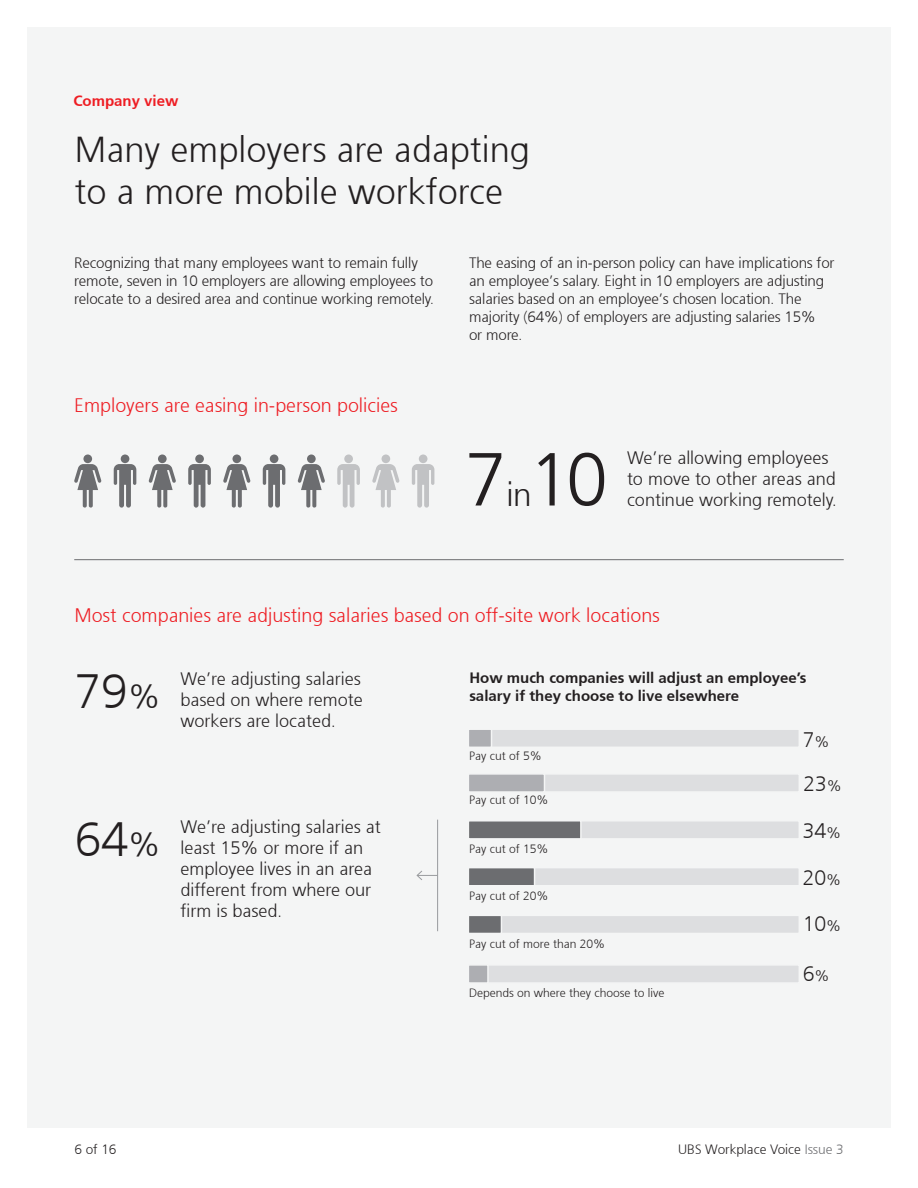
<style>
.page{position:relative;width:918px;height:1188px;background:#fff}
.page>*{position:absolute;margin:0;border:0;box-sizing:border-box;transform-origin:0 0}
.number_50_black{font:300 75px "Frutiger 45";color:#231f20}
.number_32_black{font:300 48px "Frutiger 45";color:#231f20}
.headline_24_28_black{font:300 36px/42px "Frutiger 45";color:#231f20}
.number_50_black-2{font:300 33px "Frutiger 45";color:#231f20}
.number_14_black{font:300 21px "Frutiger 45";color:#231f20}
.subhead_red_13_16{font:300 19.5px "Frutiger 45";color:#ee1d23}
.body_10_12{font:300 18px/21px "Frutiger 45";color:#231f20}
.body_10_12-2{font:300 15px/18px "Frutiger 45";letter-spacing:-.01em;color:#231f20}
.body_10_12-3{font:300 15px "Frutiger 45";color:#231f20}
.number_26_black{font:300 15px "Frutiger 45";color:#ee1d23}
.t1{font:300 13.5px "Frutiger 45";color:#231f20}
.body_10_12-4{font:300 12px "Frutiger 45";color:#231f20}
.s1{font-size:33px}
.s2{font-size:15px}
.s3{color:#6c6d70}
</style>
<div class="page">
<div style="left:27px;top:27px;width:864px;height:1100px;background:#f4f5f5"></div>
<div style="left:121px;top:454px;width:8px;height:9px;background:#6c6d70;border-radius:50%"></div>
<svg style="left:114px;top:464px;width:22px;height:44px"></svg>
<div style="left:195px;top:454px;width:9px;height:9px;background:#6c6d70;border-radius:50%"></div>
<svg style="left:188px;top:464px;width:23px;height:44px"></svg>
<div style="left:270px;top:454px;width:8px;height:9px;background:#6c6d70;border-radius:50%"></div>
<svg style="left:263px;top:464px;width:22px;height:44px"></svg>
<div style="left:344px;top:454px;width:9px;height:9px;background:#c1c2c4;border-radius:50%"></div>
<svg style="left:337px;top:464px;width:23px;height:44px"></svg>
<div style="left:419px;top:454px;width:8px;height:9px;background:#c1c2c4;border-radius:50%"></div>
<svg style="left:412px;top:464px;width:22px;height:44px"></svg>
<svg style="left:74px;top:464px;width:28px;height:44px"></svg>
<div style="left:83px;top:455px;width:9px;height:8px;background:#6c6d70;border-radius:50%"></div>
<svg style="left:148px;top:464px;width:28px;height:44px"></svg>
<div style="left:158px;top:455px;width:9px;height:8px;background:#6c6d70;border-radius:50%"></div>
<svg style="left:223px;top:464px;width:28px;height:44px"></svg>
<div style="left:232px;top:455px;width:9px;height:8px;background:#6c6d70;border-radius:50%"></div>
<svg style="left:297px;top:464px;width:28px;height:44px"></svg>
<div style="left:307px;top:455px;width:9px;height:8px;background:#6c6d70;border-radius:50%"></div>
<svg style="left:372px;top:464px;width:28px;height:44px"></svg>
<div style="left:382px;top:455px;width:8px;height:8px;background:#c1c2c4;border-radius:50%"></div>
<hr style="left:74px;top:559px;width:770px;height:1px;background:#6c6d70">
<div style="left:468px;top:820px;width:332px;height:20px;background:#dddee0;border:2px solid #f4f5f5"></div>
<div style="left:468px;top:867px;width:332px;height:19px;background:#dddee0;border:2px solid #f4f5f5"></div>
<div style="left:468px;top:915px;width:332px;height:19px;background:#dddee0;border:2px solid #f4f5f5"></div>
<div style="left:468px;top:964px;width:332px;height:20px;background:#dddee0;border:2px solid #f4f5f5"></div>
<div style="left:468px;top:964px;width:21px;height:20px;background:#adaeb2;border:2px solid #f4f5f5"></div>
<div style="left:468px;top:915px;width:34px;height:19px;background:#6c6d70;border:2px solid #f4f5f5"></div>
<div style="left:468px;top:867px;width:67px;height:19px;background:#6c6d70;border:2px solid #f4f5f5"></div>
<div style="left:468px;top:820px;width:114px;height:20px;background:#6c6d70;border:2px solid #f4f5f5"></div>
<div style="left:468px;top:773px;width:332px;height:20px;background:#dddee0;border:2px solid #f4f5f5"></div>
<div style="left:468px;top:773px;width:77px;height:20px;background:#adaeb2;border:2px solid #f4f5f5"></div>
<div style="left:468px;top:728px;width:332px;height:20px;background:#dddee0;border:2px solid #f4f5f5"></div>
<div style="left:468px;top:728px;width:24px;height:20px;background:#adaeb2;border:2px solid #f4f5f5"></div>
<hr style="left:437px;top:820px;width:1px;height:111px;background:#999b9e">
<svg style="left:417px;top:870px;width:20px;height:10px"></svg>
<p class="number_26_black" style="left:73px;top:92px;width:107px">Company view</p>
<p class="headline_24_28_black" style="left:74px;top:129px;width:457px">Many employers are adapting to a more mobile workforce</p>
<p class="body_10_12-2" style="left:74px;top:254px;width:362px">Recognizing that many employees want to remain fully remote, seven in 10 employers are allowing employees to relocate to a desired area and continue working remotely.</p>
<p class="body_10_12-2" style="left:469px;top:254px;width:367px">The easing of an in-person policy can have implications for an employee’s salary. Eight in 10 employers are adjusting salaries based on an employee’s chosen location. The majority (64%) of employers are adjusting salaries 15%<br>or more.</p>
<p class="subhead_red_13_16" style="left:74px;top:394px;width:325px">Employers are easing in-person policies</p>
<p class="number_50_black" style="left:465px;top:436px;width:144px">7 10</p>
<p class="number_50_black-2" style="left:507px;top:475px;width:27px">in</p>
<p class="body_10_12" style="left:627px;top:447px;width:212px">We’re allowing employees to move to other areas and continue working remotely.</p>
<p class="subhead_red_13_16" style="left:74px;top:604px;width:587px">Most companies are adjusting salaries based on off-site work locations</p>
<p class="number_32_black" style="left:75px;top:664px;width:88px">79<span class="s1">%</span></p>
<p class="body_10_12" style="left:181px;top:668px;width:184px;text-align:justify">We’re adjusting salaries based on where remote workers are located.</p>
<p class="number_32_black" style="left:74px;top:812px;width:88px">64<span class="s1">%</span></p>
<p class="body_10_12" style="left:181px;top:817px;width:202px">We’re adjusting salaries at least 15% or more if an employee lives in an area different from where our firm is based.</p>
<p class="body_10_12-3" style="left:469px;top:669px;width:339px">How much companies will adjust an employee’s</p>
<p class="body_10_12-3" style="left:469px;top:687px;width:271px">salary if they choose to live elsewhere</p>
<p class="body_10_12-4" style="left:469px;top:749px;width:74px">Pay cut of 5%</p>
<p class="body_10_12-4" style="left:469px;top:793px;width:81px">Pay cut of 10%</p>
<p class="body_10_12-4" style="left:469px;top:842px;width:81px">Pay cut of 15%</p>
<p class="body_10_12-4" style="left:469px;top:889px;width:81px">Pay cut of 20%</p>
<p class="body_10_12-4" style="left:469px;top:937px;width:137px">Pay cut of more than 20%</p>
<p class="body_10_12-4" style="left:469px;top:986px;width:197px">Depends on where they choose to live</p>
<p class="number_14_black" style="left:803px;top:727px;width:28px">7<span class="s2">%</span></p>
<p class="number_14_black" style="left:804px;top:772px;width:40px">23<span class="s2">%</span></p>
<p class="number_14_black" style="left:803px;top:819px;width:40px">34<span class="s2">%</span></p>
<p class="number_14_black" style="left:803px;top:866px;width:40px">20<span class="s2">%</span></p>
<p class="number_14_black" style="left:803px;top:912px;width:40px">10<span class="s2">%</span></p>
<p class="number_14_black" style="left:803px;top:961px;width:28px">6<span class="s2">%</span></p>
<p class="t1" style="left:74px;top:1142px;width:44px">6 of 16</p>
<p class="t1" style="left:678px;top:1142px;width:167px">UBS Workplace Voice <span class="s3">Issue 3</span></p>
</div>
